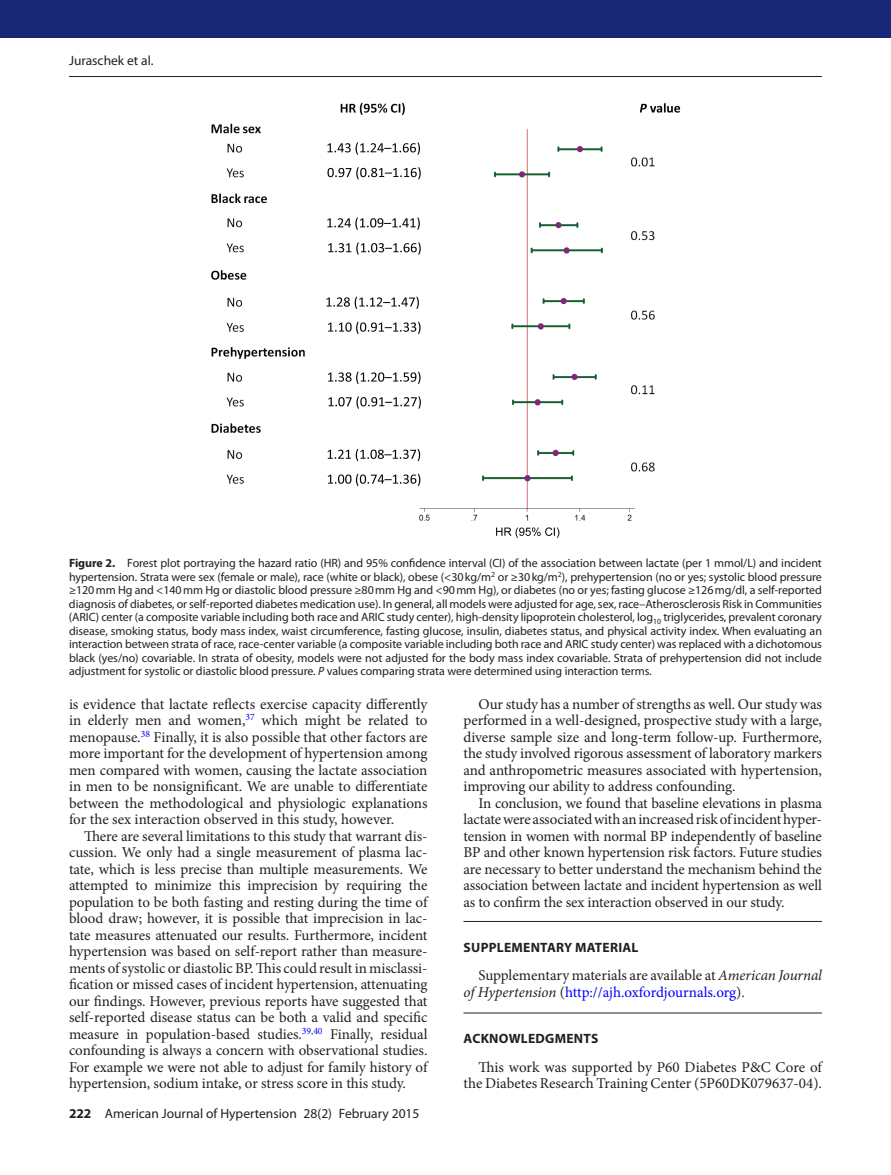
<style>
.page{position:relative;width:891px;height:1175px;background:#fff}
.page>*{position:absolute;margin:0;border:0;box-sizing:border-box;transform-origin:0 0}
.t1{font:15px/16.5px "Minion Pro";letter-spacing:-.005em;color:#231f20;text-align:justify}
.t2{font:13.5px "Myriad Pro";color:#231f20}
.t3{font:700 13.5px "Myriad Pro";letter-spacing:.02em;color:#231f20}
.t4{font:12px/13.5px "Myriad Pro";letter-spacing:-.005em;color:#231f20;text-align:justify}
.s1{font-weight:700}
.s2{font-style:italic}
.s3{color:#00f}
</style>
<div class="page">
<hr style="left:69px;top:76px;width:753px;height:1px;background:#231f20">
<div style="left:0;top:0;width:891px;height:38px;background:#192575"></div>
<hr style="left:463px;top:921px;width:359px;height:1px;background:#231f20">
<hr style="left:463px;top:1012px;width:359px;height:1px;background:#231f20">
<img style="left:211px;top:102px;width:469px;height:436px">
<p class="t2" style="left:69px;top:52px;width:86px">Juraschek et al.</p>
<p class="t4" style="left:69px;top:556px;width:754px"><span class="s1">FIGURE 2.</span> Forest plot portraying the hazard ratio (HR) and 95% confidence interval (CI) of the association between lactate (per 1 mmol/L) and incident hypertension. Strata were sex (female or male), race (white or black), obese (&lt;30kg/m<sup>2</sup> or ≥30kg/m<sup>2</sup>), prehypertension (no or yes; systolic blood pressure ≥120mm Hg and &lt;140mm Hg or diastolic blood pressure ≥80mm Hg and &lt;90mm Hg), or diabetes (no or yes; fasting glucose ≥126mg/dl, a self-reported diagnosis of diabetes, or self-reported diabetes medication use). In general, all models were adjusted for age, sex, race–Atherosclerosis Risk in Communities (ARIC) center (a composite variable including both race and ARIC study center), high-density lipoprotein cholesterol, log<sub>10</sub> triglycerides, prevalent coronary disease, smoking status, body mass index, waist circumference, fasting glucose, insulin, diabetes status, and physical activity index. When evaluating an interaction between strata of race, race-center variable (a composite variable including both race and ARIC study center) was replaced with a dichotomous black (yes/no) covariable. In strata of obesity, models were not adjusted for the body mass index covariable. Strata of prehypertension did not include adjustment for systolic or diastolic blood pressure. <span class="s2">P</span> values comparing strata were determined using interaction terms.</p>
<p class="t1" style="left:69px;top:695px;width:360px">is evidence that lactate reflects exercise capacity differently in elderly men and women,<sup>37</sup> which might be related to menopause.<sup>38</sup> Finally, it is also possible that other factors are more important for the development of hypertension among men compared with women, causing the lactate association in men to be nonsignificant. We are unable to differentiate between the methodological and physiologic explanations for the sex interaction observed in this study, however.</p>
<p class="t1" style="left:69px;top:827px;width:360px;text-indent:15px">There are several limitations to this study that warrant dis&shy;cussion. We only had a single measurement of plasma lac&shy;tate, which is less precise than multiple measurements. We attempted to minimize this imprecision by requiring the population to be both fasting and resting during the time of blood draw; however, it is possible that imprecision in lac&shy;tate measures attenuated our results. Furthermore, incident hypertension was based on self-report rather than measure&shy;ments of systolic or diastolic BP. This could result in misclassi&shy;fication or missed cases of incident hypertension, attenuating our findings. However, previous reports have suggested that self-reported disease status can be both a valid and specific measure in population-based studies.<sup>39</sup><sup>,</sup><sup>40</sup> Finally, residual confounding is always a concern with observational studies.<br>For example we were not able to adjust for family history of hypertension, sodium intake, or stress score in this study.</p>
<p class="t2" style="left:69px;top:1105px;width:352px"><span class="s1">222</span> American Journal of Hypertension 28(2) February 2015</p>
<p class="t1" style="left:463px;top:695px;width:360px;text-indent:15px">Our study has a number of strengths as well. Our study was performed in a well-designed, prospective study with a large, diverse sample size and long-term follow-up. Furthermore, the study involved rigorous assessment of laboratory markers and anthropometric measures associated with hypertension, improving our ability to address confounding.</p>
<p class="t1" style="left:463px;top:794px;width:360px;text-indent:15px">In conclusion, we found that baseline elevations in plasma lactate were associated with an increased risk of incident hyper&shy;tension in women with normal BP independently of baseline BP and other known hypertension risk factors. Future studies are necessary to better understand the mechanism behind the association between lactate and incident hypertension as well as to confirm the sex interaction observed in our study.</p>
<p class="t3" style="left:464px;top:938px;width:176px">SUPPLEMENTARY MATERIAL</p>
<p class="t1" style="left:463px;top:967px;width:360px;text-indent:15px">Supplementary materials are available at <span class="s2">American Journal of Hypertension</span> (<span class="s3">http://ajh.oxfordjournals.org</span>).</p>
<p class="t3" style="left:464px;top:1029px;width:46px">ACKNOWLED</p>
<p class="t3" style="left:545px;top:1029px;width:47px">GMENTS</p>
<p class="t1" style="left:463px;top:1058px;width:360px;text-align:right">This work was supported by P60 Diabetes P&amp;C Core of the Diabetes Research Training Center (5P60DK079637-04).</p>
</div>
